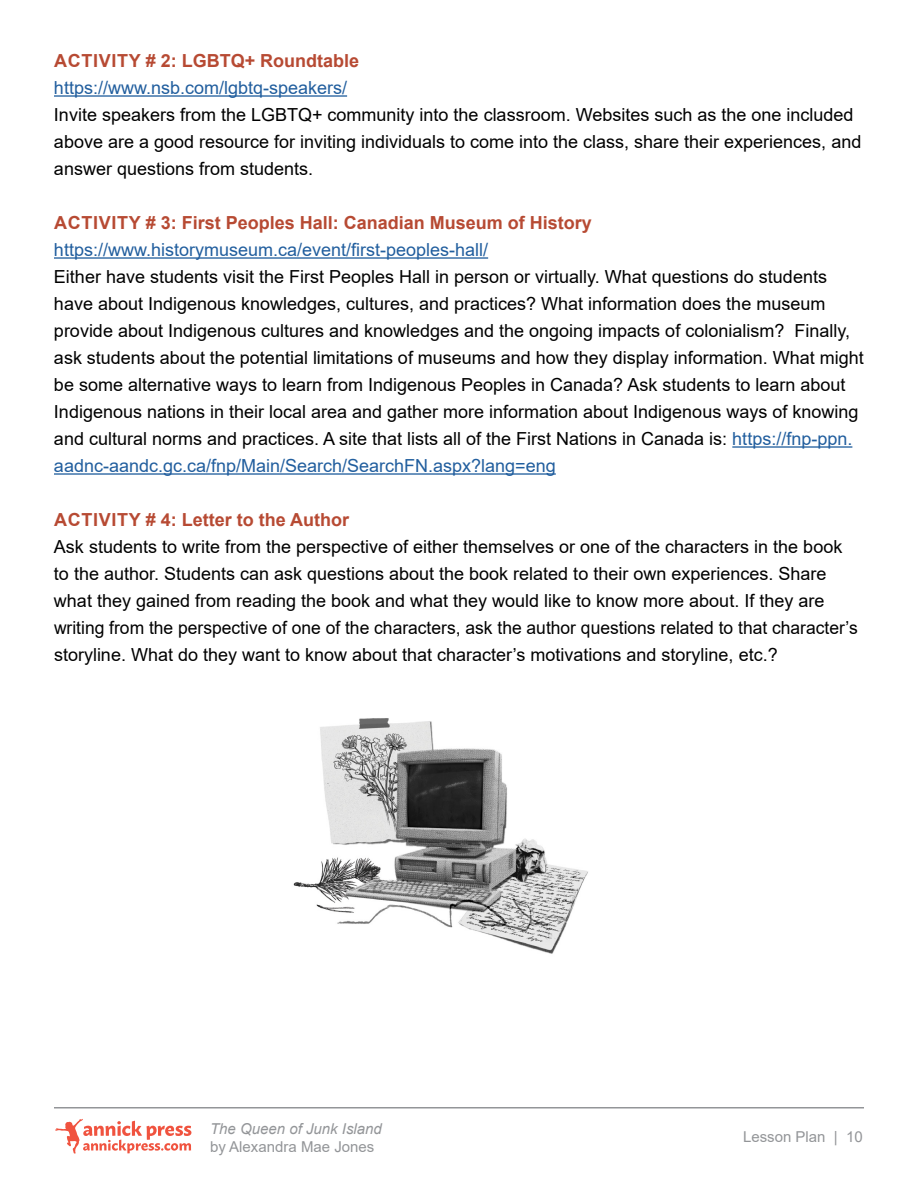
<style>
.page{position:relative;width:918px;height:1188px;background:#fff}
.page>*{position:absolute;margin:0;border:0;box-sizing:border-box;transform-origin:0 0}
.t1{font:18px/27px "Arial";color:#000}
.t2{font:700 18px "Arial";color:#b74a33}
.t3{font:18px "Arial";color:#215e9e}
.t4{font:15px "Arial";color:#939598}
.t5{font:italic 15px "Arial";color:#939598}
.s1{color:#215e9e}
</style>
<div class="page">
<hr style="left:54px;top:95px;width:293px;height:2px;background:#215e9e">
<hr style="left:54px;top:257px;width:434px;height:2px;background:#215e9e">
<hr style="left:732px;top:446px;width:120px;height:2px;background:#215e9e">
<hr style="left:54px;top:473px;width:502px;height:2px;background:#215e9e">
<svg style="left:55px;top:1119px;width:136px;height:35px"></svg>
<hr style="left:54px;top:1107px;width:810px;height:1px;background:#939598">
<img style="left:293px;top:718px;width:295px;height:236px">
<p class="t2" style="left:54px;top:48px;width:306px">ACTIVITY # 2: LGBTQ+ Roundtable</p>
<p class="t3" style="left:54px;top:75px;width:295px">https://www.nsb.com/lgbtq-speakers/</p>
<p class="t1" style="left:54px;top:101px;width:809px">Invite speakers from the LGBTQ+ community into the classroom. Websites such as the one included above are a good resource for inviting individuals to come into the class, share their experiences, and answer questions from students.</p>
<p class="t2" style="left:54px;top:210px;width:539px">ACTIVITY # 3: First Peoples Hall: Canadian Museum of History</p>
<p class="t3" style="left:54px;top:237px;width:436px">https://www.historymuseum.ca/event/first-peoples-hall/</p>
<p class="t1" style="left:54px;top:263px;width:811px">Either have students visit the First Peoples Hall in person or virtually. What questions do students have about Indigenous knowledges, cultures, and practices? What information does the museum provide about Indigenous cultures and knowledges and the ongoing impacts of colonialism? Finally, ask students about the potential limitations of museums and how they display information. What might be some alternative ways to learn from Indigenous Peoples in Canada? Ask students to learn about Indigenous nations in their local area and gather more information about Indigenous ways of knowing and cultural norms and practices. A site that lists all of the First Nations in Canada is: <span class="s1">https://fnp-ppn. aadnc-aandc.gc.ca/fnp/Main/Search/SearchFN.aspx?lang=eng</span></p>
<p class="t2" style="left:54px;top:507px;width:296px">ACTIVITY # 4: Letter to the Author</p>
<p class="t1" style="left:54px;top:533px;width:805px">Ask students to write from the perspective of either themselves or one of the characters in the book to the author. Students can ask questions about the book related to their own experiences. Share what they gained from reading the book and what they would like to know more about. If they are writing from the perspective of one of the characters, ask the author questions related to that character’s storyline. What do they want to know about that character’s motivations and storyline, etc.?</p>
<p class="t5" style="left:210px;top:1119px;width:173px">The Queen of Junk Island</p>
<p class="t4" style="left:210px;top:1137px;width:166px">by Alexandra Mae Jones</p>
<p class="t4" style="left:743px;top:1126px;width:121px">Lesson Plan | 10</p>
</div>
